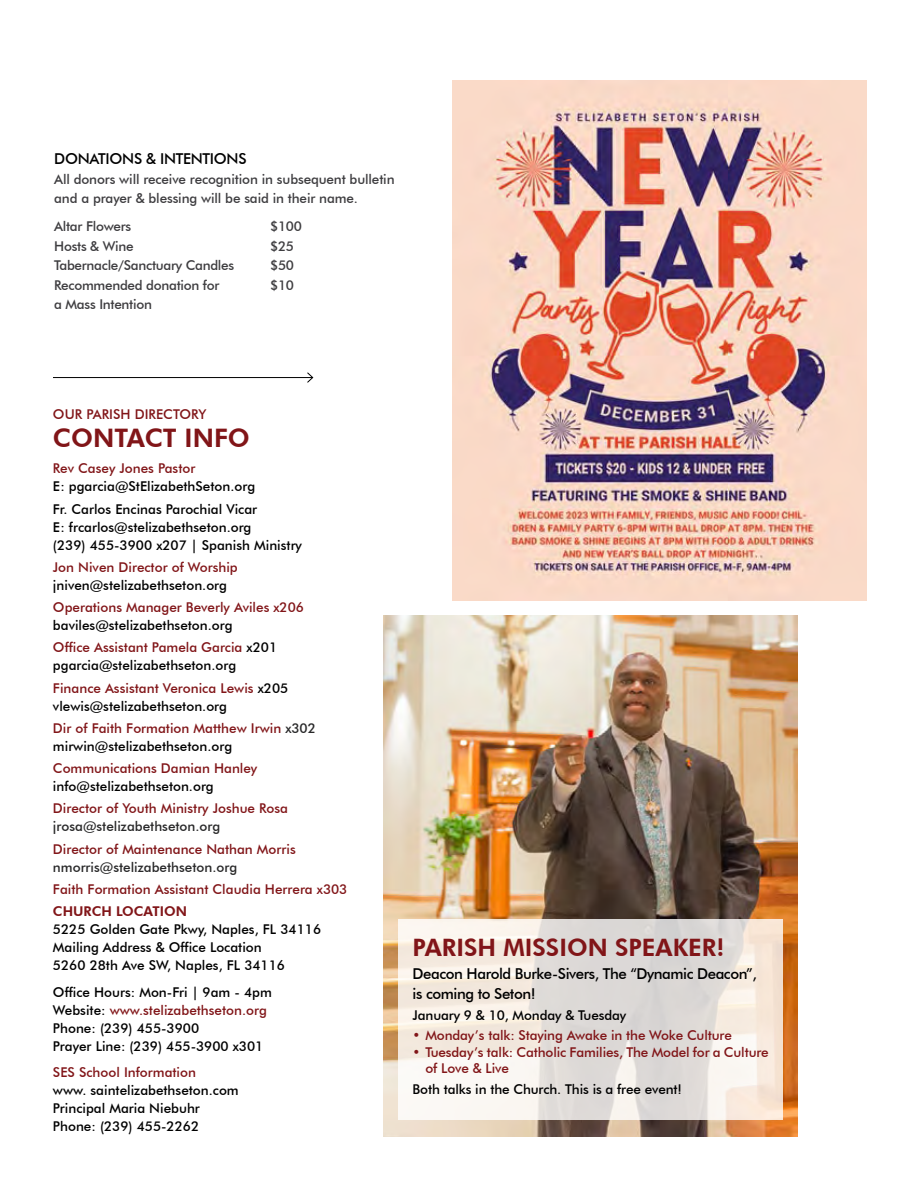
<style>
.page{position:relative;width:918px;height:1188px;background:#fff}
.page>*{position:absolute;margin:0;border:0;box-sizing:border-box;transform-origin:0 0}
.t1{font:800 25.5px "Futura BT";color:#811518}
.t2{font:800 24px "Futura BT";color:#811518}
.t3{font:500 15px/19.5px "Futura BT";letter-spacing:-.03em;color:#000}
.t4{font:500 13.5px/18px "Futura BT";color:#000}
.t5{font:500 13.5px/22.2px "Futura BT";color:#811518}
.t6{font:500 13.5px/19.5px "Futura BT";letter-spacing:-.02em;color:#3e3d40}
.t7{font:500 13.5px "Futura BT";color:#282829}
.t8{font:800 13.5px "Futura BT";color:#811518}
.s1{color:#811518}
.s2{color:#000}
.s3{color:#282829}
</style>
<div class="page">
<img style="left:384px;top:616px;width:414px;height:521px">
<img style="left:452px;top:81px;width:415px;height:520px">
<hr style="left:53px;top:377px;width:260px;height:1px;background:#000">
<svg style="left:306px;top:372px;width:8px;height:11px"></svg>
<svg style="left:399px;top:919px;width:384px;height:201px"></svg>
<p class="t3" style="left:54px;top:149px;width:194px">DONATIONS &amp; INTENTIONS</p>
<p class="t6" style="left:54px;top:169px;width:342px">All donors will receive recognition in subsequent bulletin and a prayer &amp; blessing will be said in their name.</p>
<p class="t6" style="left:54px;top:217px;width:79px">Altar Flowers</p>
<p class="t6" style="left:270px;top:217px;width:33px">$100</p>
<p class="t6" style="left:54px;top:236px;width:81px">Hosts &amp; Wine</p>
<p class="t6" style="left:270px;top:236px;width:25px">$25</p>
<p class="t6" style="left:54px;top:256px;width:181px">Tabernacle/Sanctuary Candles</p>
<p class="t6" style="left:270px;top:256px;width:25px">$50</p>
<p class="t6" style="left:54px;top:275px;width:167px">Recommended donation for</p>
<p class="t6" style="left:270px;top:275px;width:25px">$10</p>
<p class="t6" style="left:54px;top:295px;width:99px">a Mass Intention</p>
<p class="t5" style="left:53px;top:403px;width:155px">OUR PARISH DIRECTORY</p>
<h1 class="t1" style="left:53px;top:422px;width:198px">CONTACT INFO</h1>
<p class="t5" style="left:53px;top:457px;width:144px">Rev Casey Jones Pastor</p>
<p class="t4" style="left:53px;top:475px;width:206px;line-height:22.2px">E: pgarcia@StElizabethSeton.org<br>Fr. Carlos Encinas Parochial Vicar</p>
<p class="t4" style="left:53px;top:518px;width:251px">E: frcarlos@stelizabethseton.org<br>(239) 455-3900 x207 | Spanish Ministry</p>
<p class="t5" style="left:53px;top:556px;width:186px">Jon Niven Director of Worship</p>
<p class="t4" style="left:53px;top:576px;width:176px">jniven@stelizabethseton.org</p>
<p class="t5" style="left:53px;top:596px;width:253px">Operations Manager Beverly Aviles x206</p>
<p class="t4" style="left:53px;top:614px;width:226px;line-height:22.2px">baviles@stelizabethseton.org<br><span class="s1">Office Assistant Pamela Garcia</span> x201</p>
<p class="t4" style="left:53px;top:654px;width:237px;line-height:22.2px">pgarcia@stelizabethseton.org<br><span class="s1">Finance Assistant Veronica Lewis</span> x205</p>
<p class="t5" style="left:53px;top:695px;width:264px"><span class="s2">vlewis@stelizabethseton.org<br></span>Dir of Faith Formation Matthew Irwin <span class="s3">x302</span></p>
<p class="t4" style="left:53px;top:737px;width:181px">mirwin@stelizabethseton.org</p>
<p class="t5" style="left:53px;top:757px;width:206px">Communications Damian Hanley</p>
<p class="t4" style="left:53px;top:777px;width:162px">info@stelizabethseton.org</p>
<p class="t5" style="left:53px;top:797px;width:237px">Director of Youth Ministry Joshue Rosa</p>
<p class="t7" style="left:53px;top:818px;width:169px">jrosa@stelizabethseton.org</p>
<p class="t5" style="left:53px;top:838px;width:244px">Director of Maintenance Nathan Morris</p>
<p class="t7" style="left:53px;top:859px;width:186px">nmorris@stelizabethseton.org</p>
<p class="t5" style="left:53px;top:878px;width:296px">Faith Formation Assistant Claudia Herrera x303</p>
<p class="t8" style="left:53px;top:903px;width:135px">CHURCH LOCATION</p>
<p class="t4" style="left:53px;top:920px;width:270px">5225 Golden Gate Pkwy, Naples, FL 34116<br>Mailing Address &amp; Office Location<br>5260 28th Ave SW, Naples, FL 34116</p>
<p class="t4" style="left:53px;top:983px;width:220px">Office Hours: Mon-Fri | 9am - 4pm<br>Website: <span class="s1">www.stelizabethseton.org<br></span>Phone: (239) 455-3900<br>Prayer Line: (239) 455-3900 x301</p>
<p class="t5" style="left:53px;top:1061px;width:145px">SES School Information</p>
<p class="t4" style="left:53px;top:1081px;width:187px">www. saintelizabethseton.com<br>Principal Maria Niebuhr<br>Phone: (239) 455-2262</p>
<h2 class="t2" style="left:413px;top:932px;width:313px">PARISH MISSION SPEAKER!</h2>
<p class="t3" style="left:413px;top:964px;width:346px">Deacon Harold Burke-Sivers, The “Dynamic Deacon”, is coming to Seton!</p>
<p class="t4" style="left:413px;top:1006px;width:215px">January 9 &amp; 10, Monday &amp; Tuesday</p>
<p class="t5" style="left:413px;top:1024px;width:321px">• Monday’s talk: Staying Awake in the Woke Culture</p>
<p class="t5" style="left:425px;top:1044px;width:345px;line-height:16.5px;text-indent:-13px">• Tuesday’s talk: Catholic Families, The Model for a Culture of Love &amp; Live</p>
<p class="t4" style="left:413px;top:1080px;width:271px">Both talks in the Church. This is a free event!</p>
</div>
